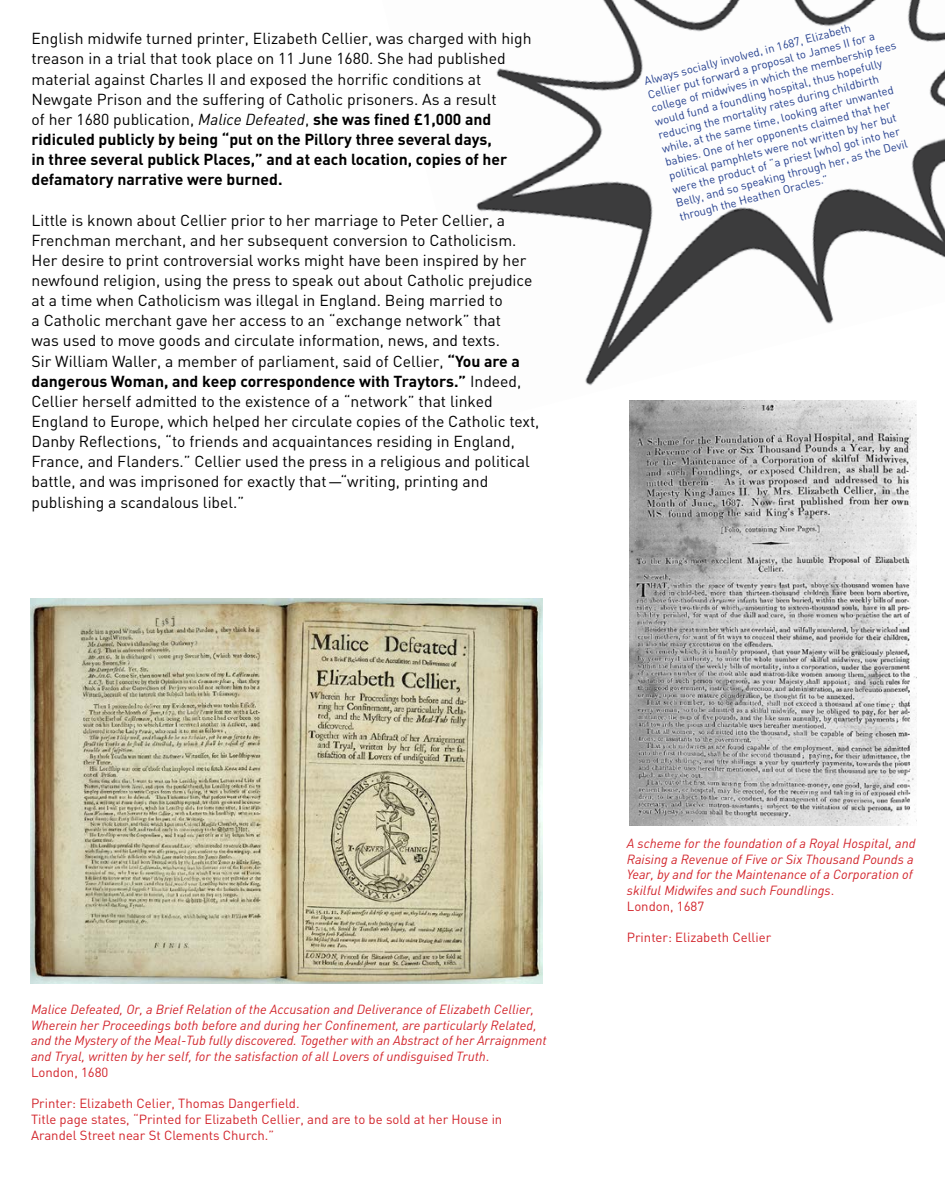
<style>
.page{position:relative;width:945px;height:1182px;background:#fff}
.page>*{position:absolute;margin:0;border:0;box-sizing:border-box;transform-origin:0 0}
.t1{font:15.75px/20.1px "DIN";color:#000}
.t2{font:italic 13.12px/15.8px "DIN";color:#d2232a}
.t3{font:13.12px/15.8px "DIN";color:#d2232a}
.t4{font:11.38px/14px "DIN";color:#25408f}
.s1{font-style:italic}
.s2{font-weight:700}
.s3{font-style:normal}
</style>
<div class="page">
<img style="left:476px;top:0;width:469px;height:419px">
<img style="left:630px;top:400px;width:286px;height:425px">
<img style="left:31px;top:598px;width:511px;height:385px">
<p class="t1" style="left:32px;top:28px;width:502px">English midwife turned printer, Elizabeth Cellier, was charged with high treason in a trial that took place on 11 June 1680. She had published material against Charles II and exposed the horrific conditions at Newgate Prison and the suffering of Catholic prisoners. As a result<br>of her 1680 publication, <span class="s1">Malice Defeated</span>, <span class="s2">she was fined £1,000 and ridiculed publicly by being “put on the Pillory three several days,<br>in three several publick Places,” and at each location, copies of her defamatory narrative were burned.</span></p>
<p class="t1" style="left:32px;top:209px;width:509px">Little is known about Cellier prior to her marriage to Peter Cellier, a Frenchman merchant, and her subsequent conversion to Catholicism.<br>Her desire to print controversial works might have been inspired by her newfound religion, using the press to speak out about Catholic prejudice at a time when Catholicism was illegal in England. Being married to<br>a Catholic merchant gave her access to an “exchange network” that<br>was used to move goods and circulate information, news, and texts.<br>Sir William Waller, a member of parliament, said of Cellier, <span class="s2">“You are a dangerous Woman, and keep correspondence with Traytors.”</span> Indeed, Cellier herself admitted to the existence of a “network” that linked England to Europe, which helped her circulate copies of the Catholic text, Danby Reflections, “to friends and acquaintances residing in England, France, and Flanders.” Cellier used the press in a religious and political battle, and was imprisoned for exactly that — “writing, printing and publishing a scandalous libel.”</p>
<p class="t4" style="left:643px;top:73px;width:254px;rotate:-14deg">Always socially involved, in 1687, Elizabeth<br>Cellier put forward a proposal to James II for a college of midwives in which the membership fees would fund a foundling hospital, thus hopefully reducing the mortality rates during childbirth while, at the same time, looking after unwanted babies. One of her opponents claimed that her political pamphlets were not written by her but were the product of “a priest [who] got into her Belly, and so speaking through her, as the Devil through the Heathen Oracles.”</p>
<p class="t2" style="left:31px;top:1000px;width:517px">Malice Defeated, Or, a Brief Relation of the Accusation and Deliverance of Elizabeth Cellier, Wherein her Proceedings both before and during her Confinement, are particularly Related, and the Mystery of the Meal-Tub fully discovered. Together with an Abstract of her Arraignment and Tryal, written by her self, for the satisfaction of all Lovers of undisguised Truth<span class="s3">.<br>London, 1680</span></p>
<p class="t3" style="left:31px;top:1095px;width:473px">Printer: Elizabeth Celier, Thomas Dangerfield.<br>Title page states, “Printed for Elizabeth Cellier, and are to be sold at her House in<br>Arandel Street near St Clements Church.”</p>
<p class="t2" style="left:627px;top:834px;width:290px">A scheme for the foundation of a Royal Hospital, and Raising a Revenue of Five or Six Thousand Pounds a Year, by and for the Maintenance of a Corporation of skilful Midwifes and such Foundlings<span class="s3">.<br>London, 1687</span></p>
<p class="t3" style="left:627px;top:929px;width:146px">Printer: Elizabeth Cellier</p>
</div>
